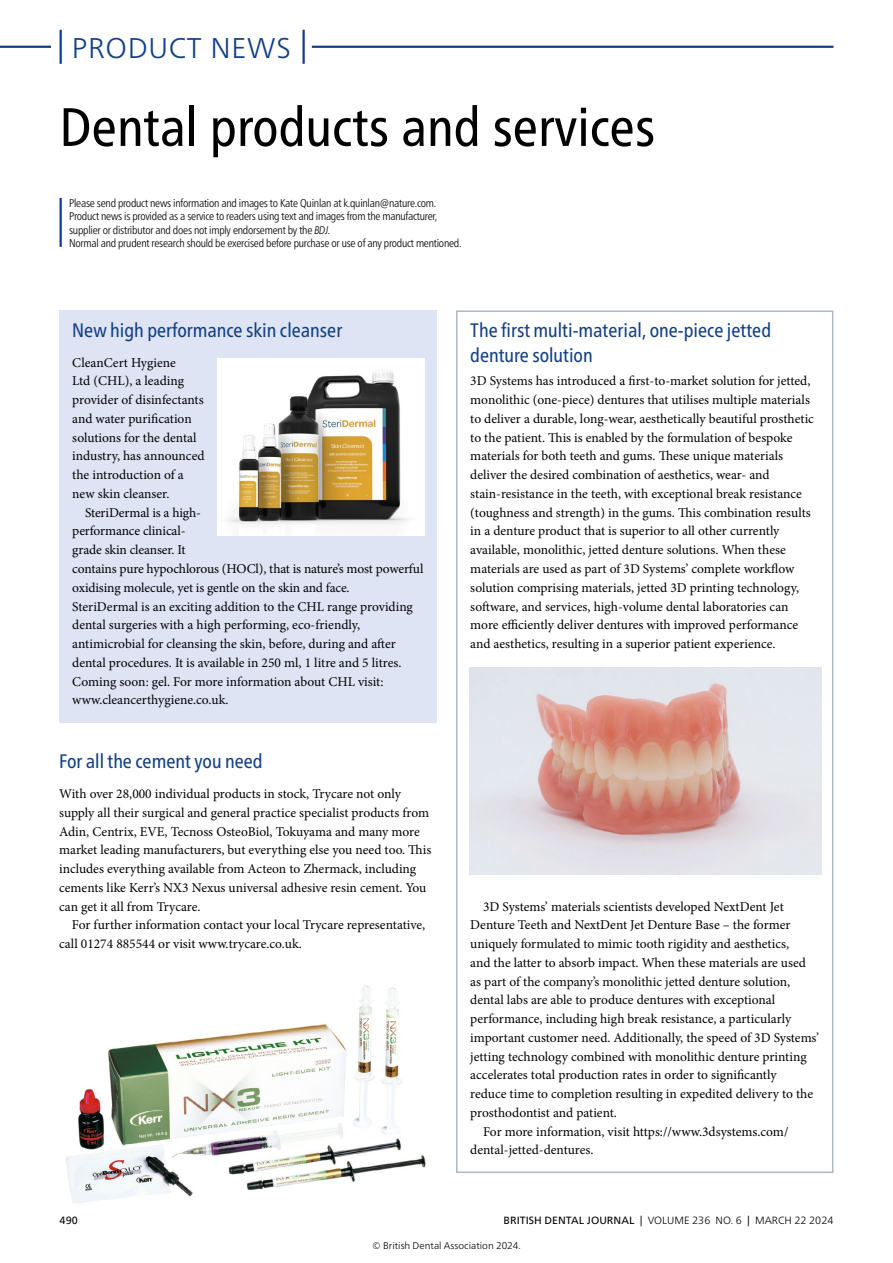
<style>
.page{position:relative;width:893px;height:1263px;background:#fff}
.page>*{position:absolute;margin:0;border:0;box-sizing:border-box;transform-origin:0 0}
.t1{font:condensed 54px "Frutiger Neue LT Pro";color:#000}
.t2{font:300 28.5px "Frutiger Neue LT Pro";letter-spacing:.025em;color:#123f84}
.Title_9_Cnd_13pt_286_cmyk{font:condensed 19.5px/25.5px "Frutiger Neue LT Pro";color:#123f84}
.Para_9pt_ragged_1st{font:13.5px/18.8px "Minion Pro";color:#000}
.Para_9pt_ragged{font:13.5px/18.8px "Minion Pro";letter-spacing:-.005em;color:#000}
.t3{font:300 condensed 11.25px/13.5px "Frutiger Neue LT Pro";letter-spacing:-.02em;color:#000}
.t4{font:300 10.5px "Frutiger Neue LT Pro";letter-spacing:.005em;color:#000}
.t5{font:10.5px "Frutiger Neue LT Pro";color:#000}
.t6{font:300 9.75px "Frutiger Neue LT Pro";color:#000}
.s1{font-style:italic}
.s2{font-weight:400}
</style>
<div class="page">
<svg style="left:437px;top:45px;width:397px;height:3px"></svg>
<hr style="left:60px;top:198px;width:2px;height:49px;background:#123f84">
<div style="left:60px;top:310px;width:377px;height:413px;background:#dee4f3"></div>
<div style="left:456px;top:310px;width:377px;height:863px;border:2px solid #aeb9c7"></div>
<img style="left:469px;top:668px;width:352px;height:206px">
<img style="left:66px;top:986px;width:360px;height:217px">
<img style="left:218px;top:359px;width:206px;height:176px">
<hr style="left:0;top:46px;width:51px;height:2px;background:#123f84">
<hr style="left:312px;top:46px;width:521px;height:2px;background:#123f84">
<hr style="left:60px;top:30px;width:2px;height:34px;background:#123f84">
<hr style="left:302px;top:30px;width:3px;height:34px;background:#123f84">
<h2 class="t2" style="left:72px;top:31px;width:221px">PRODUCT NEWS</h2>
<h1 class="t1" style="left:60px;top:95px;width:597px">Dental products and services</h1>
<p class="t3" style="left:69px;top:196px;width:394px">Please send product news information and images to Kate Quinlan at k.quinlan@nature.com.<br>Product news is provided as a service to readers using text and images from the manufacturer, supplier or distributor and does not imply endorsement by the <span class="s1">BDJ</span>.<br>Normal and prudent research should be exercised before purchase or use of any product mentioned.</p>
<p class="Title_9_Cnd_13pt_286_cmyk" style="left:72px;top:317px;width:271px">New high performance skin cleanser</p>
<p class="Para_9pt_ragged_1st" style="left:72px;top:353px;width:134px">CleanCert Hygiene<br>Ltd (CHL), a leading provider of disinfectants and water purification solutions for the dental industry, has announced the introduction of a new skin cleanser.</p>
<p class="Para_9pt_ragged" style="left:72px;top:503px;width:353px;text-indent:13px">SteriDermal is a high-<br>performance clinical-<br>grade skin cleanser. It<br>contains pure hypochlorous (HOCl), that is nature’s most powerful oxidising molecule, yet is gentle on the skin and face.</p>
<p class="Para_9pt_ragged_1st" style="left:72px;top:597px;width:342px">SteriDermal is an exciting addition to the CHL range providing dental surgeries with a high performing, eco-friendly, antimicrobial for cleansing the skin, before, during and after dental procedures. It is available in 250 ml, 1 litre and 5 litres.<br>Coming soon: gel. For more information about CHL visit: www.cleancerthygiene.co.uk.</p>
<p class="Title_9_Cnd_13pt_286_cmyk" style="left:59px;top:748px;width:205px">For all the cement you need</p>
<p class="Para_9pt_ragged_1st" style="left:59px;top:784px;width:374px">With over 28,000 individual products in stock, Trycare not only supply all their surgical and general practice specialist products from Adin, Centrix, EVE, Tecnoss OsteoBiol, Tokuyama and many more market leading manufacturers, but everything else you need too. This includes everything available from Acteon to Zhermack, including cements like Kerr’s NX3 Nexus universal adhesive resin cement. You can get it all from Trycare.</p>
<p class="Para_9pt_ragged" style="left:59px;top:916px;width:368px;text-indent:13px">For further information contact your local Trycare representative, call 01274 885544 or visit www.trycare.co.uk.</p>
<p class="Title_9_Cnd_13pt_286_cmyk" style="left:470px;top:317px;width:302px">The first multi-material, one-piece jetted denture solution</p>
<p class="Para_9pt_ragged_1st" style="left:470px;top:372px;width:345px">3D Systems has introduced a first-to-market solution for jetted, monolithic (one-piece) dentures that utilises multiple materials to deliver a durable, long-wear, aesthetically beautiful prosthetic to the patient. This is enabled by the formulation of bespoke materials for both teeth and gums. These unique materials deliver the desired combination of aesthetics, wear- and stain-resistance in the teeth, with exceptional break resistance (toughness and strength) in the gums. This combination results in a denture product that is superior to all other currently available, monolithic, jetted denture solutions. When these materials are used as part of 3D Systems’ complete workflow solution comprising materials, jetted 3D printing technology, software, and services, high-volume dental laboratories can more efficiently deliver dentures with improved performance and aesthetics, resulting in a superior patient experience.</p>
<p class="Para_9pt_ragged" style="left:470px;top:897px;width:350px;text-indent:13px">3D Systems’ materials scientists developed NextDent Jet Denture Teeth and NextDent Jet Denture Base – the former uniquely formulated to mimic tooth rigidity and aesthetics,<br>and the latter to absorb impact. When these materials are used as part of the company’s monolithic jetted denture solution, dental labs are able to produce dentures with exceptional performance, including high break resistance, a particularly important customer need. Additionally, the speed of 3D Systems’ jetting technology combined with monolithic denture printing accelerates total production rates in order to significantly<br>reduce time to completion resulting in expedited delivery to the prosthodontist and patient.</p>
<p class="Para_9pt_ragged" style="left:470px;top:1122px;width:320px;text-indent:13px">For more information, visit https://www.3dsystems.com/ dental-jetted-dentures.</p>
<p class="t5" style="left:60px;top:1214px;width:20px">490</p>
<p class="t4" style="left:503px;top:1214px;width:331px"><span class="s2">BRITISH DENTAL JOURNAL |</span> VOLUME 236 NO. 6 <span class="s2">|</span> March 22 2024</p>
<p class="t6" style="left:372px;top:1240px;width:150px">© British Dental Association 2024.</p>
</div>
